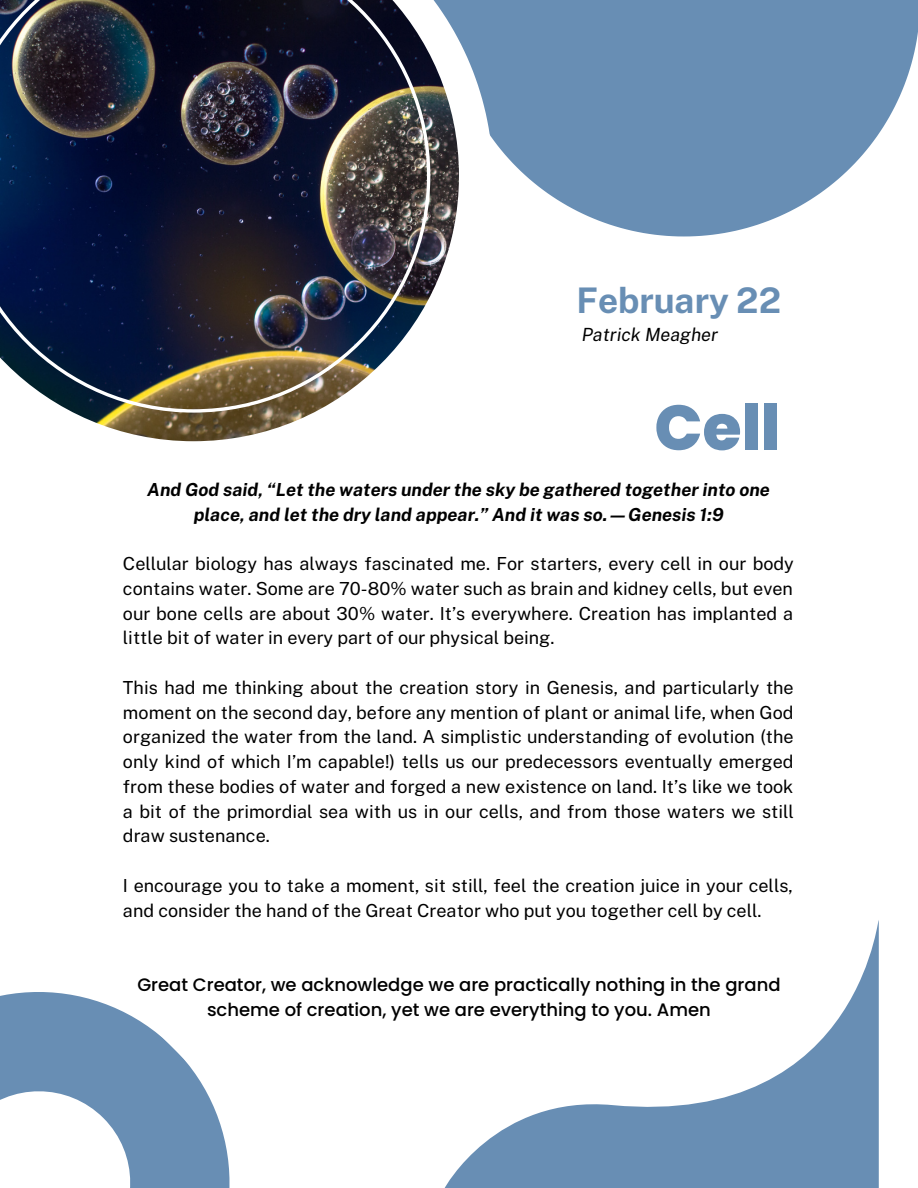
<style>
.page{position:relative;width:918px;height:1188px;background:#fff}
.page>*{position:absolute;margin:0;border:0;box-sizing:border-box;transform-origin:0 0}
.t1{font:800 63.45px "Poppins";color:#688eb4}
.t2{font:700 35.25px "Public Sans";color:#688eb4}
.t3{font:italic 18.15px "Public Sans";color:#000}
.t4{font:18px/24.8px "Public Sans";color:#000;text-align:justify}
.t5{font:italic 700 18px/24.8px "Public Sans";color:#000;text-align:center}
.t6{font:500 18px/24.8px "Poppins";color:#000;text-align:center}
</style>
<div class="page">
<svg style="left:493px;top:0;width:425px;height:236px;fill:#688eb4"></svg>
<svg style="left:184px;top:0;width:309px;height:442px"></svg>
<img style="left:74px;top:0;width:385px;height:441px">
<img style="left:0;top:0;width:430px;height:413px">
<svg style="left:445px;top:920px;width:434px;height:268px"></svg>
<svg style="left:0;top:992px;width:230px;height:196px;fill:#688eb4"></svg>
<h2 class="t2" style="left:577px;top:280px;width:206px">February 22</h2>
<p class="t3" style="left:582px;top:323px;width:138px">Patrick Meagher</p>
<h1 class="t1" style="left:654px;top:383px;width:128px">Cell</h1>
<p class="t5" style="left:147px;top:477px;width:624px">And God said, “Let the waters under the sky be gathered together into one place, and let the dry land appear.” And it was so.—Genesis 1:9</p>
<p class="t4" style="left:123px;top:551px;width:672px">Cellular biology has always fascinated me. For starters, every cell in our body contains water. Some are 70-80% water such as brain and kidney cells, but even our bone cells are about 30% water. It’s everywhere. Creation has implanted a little bit of water in every part of our physical being.</p>
<p class="t4" style="left:123px;top:675px;width:672px">This had me thinking about the creation story in Genesis, and particularly the moment on the second day, before any mention of plant or animal life, when God organized the water from the land. A simplistic understanding of evolution (the only kind of which I’m capable!) tells us our predecessors eventually emerged from these bodies of water and forged a new existence on land. It’s like we took a bit of the primordial sea with us in our cells, and from those waters we still draw sustenance.</p>
<p class="t4" style="left:123px;top:873px;width:671px">I encourage you to take a moment, sit still, feel the creation juice in your cells, and consider the hand of the Great Creator who put you together cell by cell.</p>
<p class="t6" style="left:137px;top:972px;width:645px">Great Creator, we acknowledge we are practically nothing in the grand scheme of creation, yet we are everything to you. Amen</p>
</div>
